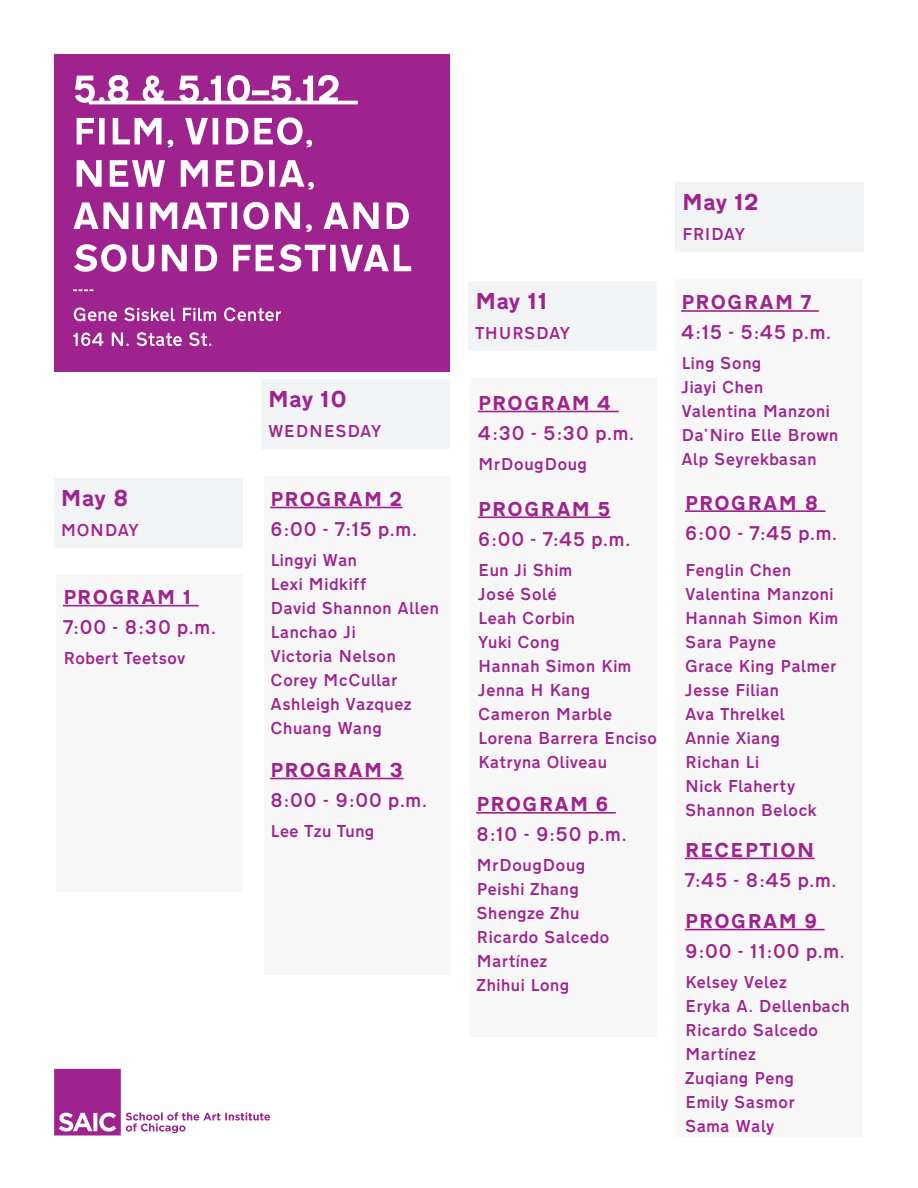
<style>
.page{position:relative;width:918px;height:1188px;background:#fff}
.page>*{position:absolute;margin:0;border:0;box-sizing:border-box;transform-origin:0 0}
.t1{font:700 24px "Transport D";letter-spacing:.01em;color:#9f238e}
.t2{font:500 21px "Transport D";letter-spacing:.01em;color:#9f238e}
.t3{font:700 21px "Transport D";letter-spacing:.04em;color:#9f238e}
.t4{font:500 18px/24px "Transport D";letter-spacing:.01em;color:#9f238e}
</style>
<div class="page">
<div style="left:56px;top:574px;width:187px;height:318px;background:#f7f7f8"></div>
<div style="left:54px;top:54px;width:396px;height:318px;background:#9f238e"></div>
<svg style="left:73px;top:332px;width:138px;height:14px"></svg>
<svg style="left:74px;top:307px;width:207px;height:14px"></svg>
<svg style="left:73px;top:289px;width:20px;height:2px"></svg>
<svg style="left:74px;top:244px;width:337px;height:28px"></svg>
<svg style="left:73px;top:202px;width:336px;height:30px"></svg>
<svg style="left:77px;top:160px;width:237px;height:30px"></svg>
<svg style="left:77px;top:117px;width:235px;height:30px"></svg>
<svg style="left:75px;top:75px;width:264px;height:28px"></svg>
<hr style="left:89px;top:101px;width:269px;height:3px;background:#fff">
<div style="left:261px;top:379px;width:189px;height:70px;background:#f2f3f4"></div>
<div style="left:468px;top:281px;width:189px;height:70px;background:#f2f3f4"></div>
<div style="left:675px;top:182px;width:189px;height:70px;background:#f2f3f4"></div>
<div style="left:54px;top:478px;width:189px;height:70px;background:#f2f3f4"></div>
<hr style="left:63px;top:605px;width:136px;height:1px;background:#9f238e">
<div style="left:470px;top:378px;width:187px;height:658px;background:#f7f7f8"></div>
<div style="left:675px;top:280px;width:186px;height:857px;background:#f7f7f8"></div>
<div style="left:264px;top:476px;width:187px;height:499px;background:#f7f7f8"></div>
<hr style="left:270px;top:507px;width:133px;height:1px;background:#9f238e">
<hr style="left:478px;top:411px;width:141px;height:1px;background:#9f238e">
<hr style="left:270px;top:778px;width:134px;height:1px;background:#9f238e">
<hr style="left:478px;top:516px;width:133px;height:2px;background:#9f238e">
<hr style="left:476px;top:812px;width:140px;height:2px;background:#9f238e">
<hr style="left:681px;top:310px;width:138px;height:2px;background:#9f238e">
<hr style="left:685px;top:929px;width:140px;height:1px;background:#9f238e">
<hr style="left:685px;top:510px;width:141px;height:2px;background:#9f238e">
<svg style="left:54px;top:1069px;width:216px;height:67px"></svg>
<hr style="left:685px;top:858px;width:130px;height:1px;background:#9f238e">
<p class="t1" style="left:60px;top:478px;width:70px">May 8</p>
<p class="t4" style="left:60px;top:518px;width:80px">MONDAY</p>
<p class="t3" style="left:63px;top:580px;width:130px">PROGRAM 1</p>
<p class="t2" style="left:63px;top:614px;width:155px">7:00 - 8:30 p.m.</p>
<p class="t4" style="left:63px;top:646px;width:124px">Robert Teetsov</p>
<p class="t1" style="left:268px;top:379px;width:81px">May 10</p>
<p class="t4" style="left:268px;top:419px;width:115px">WEDNESDAY</p>
<p class="t3" style="left:270px;top:481px;width:134px">PROGRAM 2</p>
<p class="t2" style="left:270px;top:516px;width:149px">6:00 - 7:15 p.m.</p>
<p class="t4" style="left:270px;top:548px;width:89px">Lingyi Wan</p>
<p class="t4" style="left:270px;top:572px;width:98px">Lexi Midkiff</p>
<p class="t4" style="left:270px;top:596px;width:171px">David Shannon Allen</p>
<p class="t4" style="left:270px;top:620px;width:87px">Lanchao Ji</p>
<p class="t4" style="left:270px;top:644px;width:128px">Victoria Nelson</p>
<p class="t4" style="left:270px;top:668px;width:129px">Corey McCullar</p>
<p class="t4" style="left:270px;top:692px;width:143px">Ashleigh Vazquez</p>
<p class="t4" style="left:270px;top:716px;width:113px">Chuang Wang</p>
<p class="t3" style="left:270px;top:752px;width:135px">PROGRAM 3</p>
<p class="t2" style="left:270px;top:787px;width:159px">8:00 - 9:00 p.m.</p>
<p class="t4" style="left:270px;top:819px;width:106px">Lee Tzu Tung</p>
<p class="t1" style="left:475px;top:281px;width:74px">May 11</p>
<p class="t4" style="left:475px;top:321px;width:97px">THURSDAY</p>
<p class="t3" style="left:478px;top:385px;width:135px">PROGRAM 4</p>
<p class="t2" style="left:478px;top:420px;width:158px">4:30 - 5:30 p.m.</p>
<p class="t4" style="left:478px;top:452px;width:111px">MrDougDoug</p>
<p class="t3" style="left:478px;top:491px;width:134px">PROGRAM 5</p>
<p class="t2" style="left:478px;top:526px;width:154px">6:00 - 7:45 p.m.</p>
<p class="t4" style="left:478px;top:557px;width:96px">Eun Ji Shim</p>
<p class="t4" style="left:478px;top:581px;width:81px">José Solé</p>
<p class="t4" style="left:478px;top:605px;width:99px">Leah Corbin</p>
<p class="t4" style="left:478px;top:629px;width:83px">Yuki Cong</p>
<p class="t4" style="left:478px;top:653px;width:155px">Hannah Simon Kim</p>
<p class="t4" style="left:478px;top:677px;width:114px">Jenna H Kang</p>
<p class="t4" style="left:478px;top:701px;width:136px">Cameron Marble</p>
<p class="t4" style="left:478px;top:725px;width:181px">Lorena Barrera Enciso</p>
<p class="t4" style="left:478px;top:749px;width:131px">Katryna Oliveau</p>
<p class="t3" style="left:476px;top:787px;width:134px">PROGRAM 6</p>
<p class="t2" style="left:476px;top:821px;width:152px">8:10 - 9:50 p.m.</p>
<p class="t4" style="left:476px;top:853px;width:111px">MrDougDoug</p>
<p class="t4" style="left:476px;top:877px;width:104px">Peishi Zhang</p>
<p class="t4" style="left:476px;top:901px;width:105px">Shengze Zhu</p>
<p class="t4" style="left:476px;top:925px;width:135px">Ricardo Salcedo<br>Martínez</p>
<p class="t4" style="left:476px;top:973px;width:95px">Zhihui Long</p>
<p class="t1" style="left:682px;top:182px;width:79px">May 12</p>
<p class="t4" style="left:682px;top:222px;width:65px">FRIDAY</p>
<p class="t3" style="left:681px;top:285px;width:132px">PROGRAM 7</p>
<p class="t2" style="left:681px;top:320px;width:152px">4:15 - 5:45 p.m.</p>
<p class="t4" style="left:681px;top:351px;width:82px">Ling Song</p>
<p class="t4" style="left:681px;top:375px;width:84px">Jiayi Chen</p>
<p class="t4" style="left:681px;top:399px;width:151px">Valentina Manzoni</p>
<p class="t4" style="left:681px;top:423px;width:159px">Da’Niro Elle Brown</p>
<p class="t4" style="left:681px;top:447px;width:137px">Alp Seyrekbasan</p>
<p class="t3" style="left:685px;top:485px;width:135px">PROGRAM 8</p>
<p class="t2" style="left:685px;top:520px;width:154px">6:00 - 7:45 p.m.</p>
<p class="t4" style="left:685px;top:557px;width:108px">Fenglin Chen</p>
<p class="t4" style="left:685px;top:581px;width:151px">Valentina Manzoni</p>
<p class="t4" style="left:685px;top:605px;width:155px">Hannah Simon Kim</p>
<p class="t4" style="left:685px;top:629px;width:93px">Sara Payne</p>
<p class="t4" style="left:685px;top:653px;width:153px">Grace King Palmer</p>
<p class="t4" style="left:685px;top:677px;width:96px">Jesse Filian</p>
<p class="t4" style="left:685px;top:701px;width:102px">Ava Threlkel</p>
<p class="t4" style="left:685px;top:725px;width:97px">Annie Xiang</p>
<p class="t4" style="left:685px;top:749px;width:76px">Richan Li</p>
<p class="t4" style="left:685px;top:773px;width:112px">Nick Flaherty</p>
<p class="t4" style="left:685px;top:797px;width:134px">Shannon Belock</p>
<p class="t3" style="left:685px;top:832px;width:131px">RECEPTION</p>
<p class="t2" style="left:685px;top:867px;width:154px">7:45 - 8:45 p.m.</p>
<p class="t3" style="left:685px;top:903px;width:134px">PROGRAM 9</p>
<p class="t2" style="left:685px;top:938px;width:162px">9:00 - 11:00 p.m.</p>
<p class="t4" style="left:685px;top:970px;width:104px">Kelsey Velez</p>
<p class="t4" style="left:685px;top:994px;width:167px">Eryka A. Dellenbach</p>
<p class="t4" style="left:685px;top:1018px;width:135px">Ricardo Salcedo<br>Martínez</p>
<p class="t4" style="left:685px;top:1066px;width:111px">Zuqiang Peng</p>
<p class="t4" style="left:685px;top:1090px;width:112px">Emily Sasmor</p>
<p class="t4" style="left:685px;top:1114px;width:91px">Sama Waly</p>
</div>
